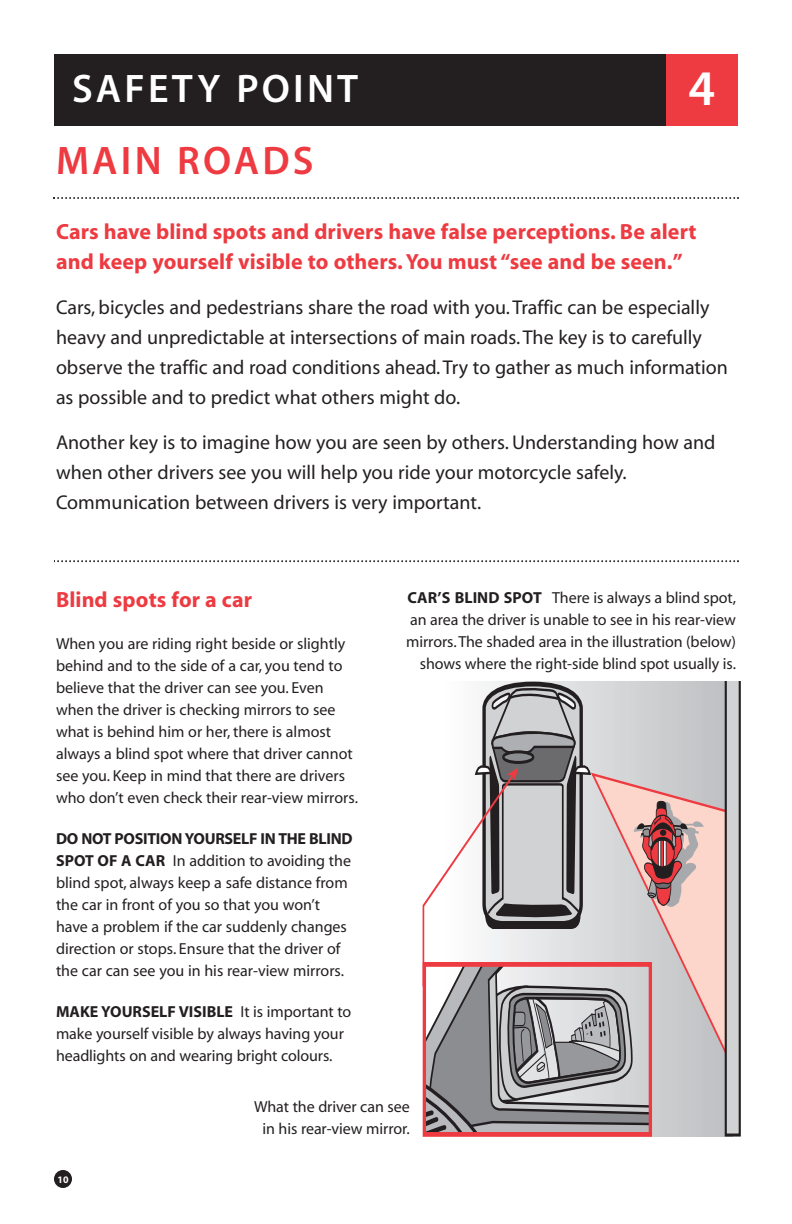
<style>
.page{position:relative;width:792px;height:1224px;background:#fff}
.page>*{position:absolute;margin:0;border:0;box-sizing:border-box;transform-origin:0 0}
.t1{font:600 50px "Myriad";color:#fff}
.t2{font:600 40px "Myriad";letter-spacing:.08em;color:#fff}
.t3{font:600 40px "Myriad";letter-spacing:.08em;color:#ee3a41}
.t4{font:700 22px/30px "Myriad";letter-spacing:.005em;color:#ee3a41}
.t5{font:20px/30px "Myriad";color:#231f20}
.t6{font:16px/22px "Myriad";color:#231f20}
.t7{font:700 10px "Myriad";color:#fff}
.s1{font-weight:700}
</style>
<div class="page">
<svg style="left:53px;top:197px;width:686px;height:2px"></svg>
<svg style="left:54px;top:560px;width:685px;height:2px"></svg>
<div style="left:54px;top:1170px;width:18px;height:18px;background:#231f20;border-radius:50%"></div>
<div style="left:54px;top:54px;width:612px;height:72px;background:#231f20"></div>
<div style="left:666px;top:54px;width:72px;height:72px;background:#ee3a41"></div>
<div style="left:441px;top:681px;width:292px;height:455px;background:#c2c2c4"></div>
<svg style="left:704px;top:804px;width:20px;height:247px"></svg>
<svg style="left:422px;top:681px;width:282px;height:453px"></svg>
<svg style="left:724px;top:681px;width:17px;height:455px"></svg>
<h2 class="t2" style="left:72px;top:74px;width:288px">SAFETY POINT</h2>
<h1 class="t1" style="left:689px;top:70px;width:28px">4</h1>
<h2 class="t3" style="left:56px;top:146px;width:259px">MAIN ROADS</h2>
<h3 class="t4" style="left:56px;top:219px;width:642px">Cars have blind spots and drivers have false perceptions. Be alert and keep yourself visible to others. You must “see and be seen.”</h3>
<p class="t5" style="left:56px;top:294px;width:673px">Cars, bicycles and pedestrians share the road with you. Traffic can be especially heavy and unpredictable at intersections of main roads. The key is to carefully observe the traffic and road conditions ahead. Try to gather as much information as possible and to predict what others might do.</p>
<p class="t5" style="left:56px;top:429px;width:661px">Another key is to imagine how you are seen by others. Understanding how and when other drivers see you will help you ride your motorcycle safely.<br>Communication between drivers is very important.</p>
<h3 class="t4" style="left:56px;top:587px;width:198px">Blind spots for a car</h3>
<p class="t6" style="left:406px;top:588px;width:331px;text-align:right"><span class="s1">CAR’S BLIND SPOT</span> There is always a blind spot, an area the driver is unable to see in his rear-view mirrors. The shaded area in the illustration (below) shows where the right-side blind spot usually is.</p>
<p class="t6" style="left:56px;top:634px;width:303px">When you are riding right beside or slightly behind and to the side of a car, you tend to believe that the driver can see you. Even when the driver is checking mirrors to see what is behind him or her, there is almost always a blind spot where that driver cannot see you. Keep in mind that there are drivers who don’t even check their rear-view mirrors.</p>
<p class="t6" style="left:56px;top:829px;width:298px"><span class="s1">DO NOT POSITION YOURSELF IN THE BLIND SPOT OF A CAR</span> In addition to avoiding the blind spot, always keep a safe distance from the car in front of you so that you won’t have a problem if the car suddenly changes direction or stops. Ensure that the driver of the car can see you in his rear-view mirrors.</p>
<p class="t6" style="left:56px;top:1002px;width:297px"><span class="s1">MAKE YOURSELF VISIBLE</span> It is important to make yourself visible by always having your headlights on and wearing bright colours.</p>
<p class="t6" style="left:254px;top:1097px;width:157px;text-align:center">What the driver can see in his rear-view mirror.</p>
<p class="t7" style="left:57px;top:1175px;width:13px">10</p>
</div>
